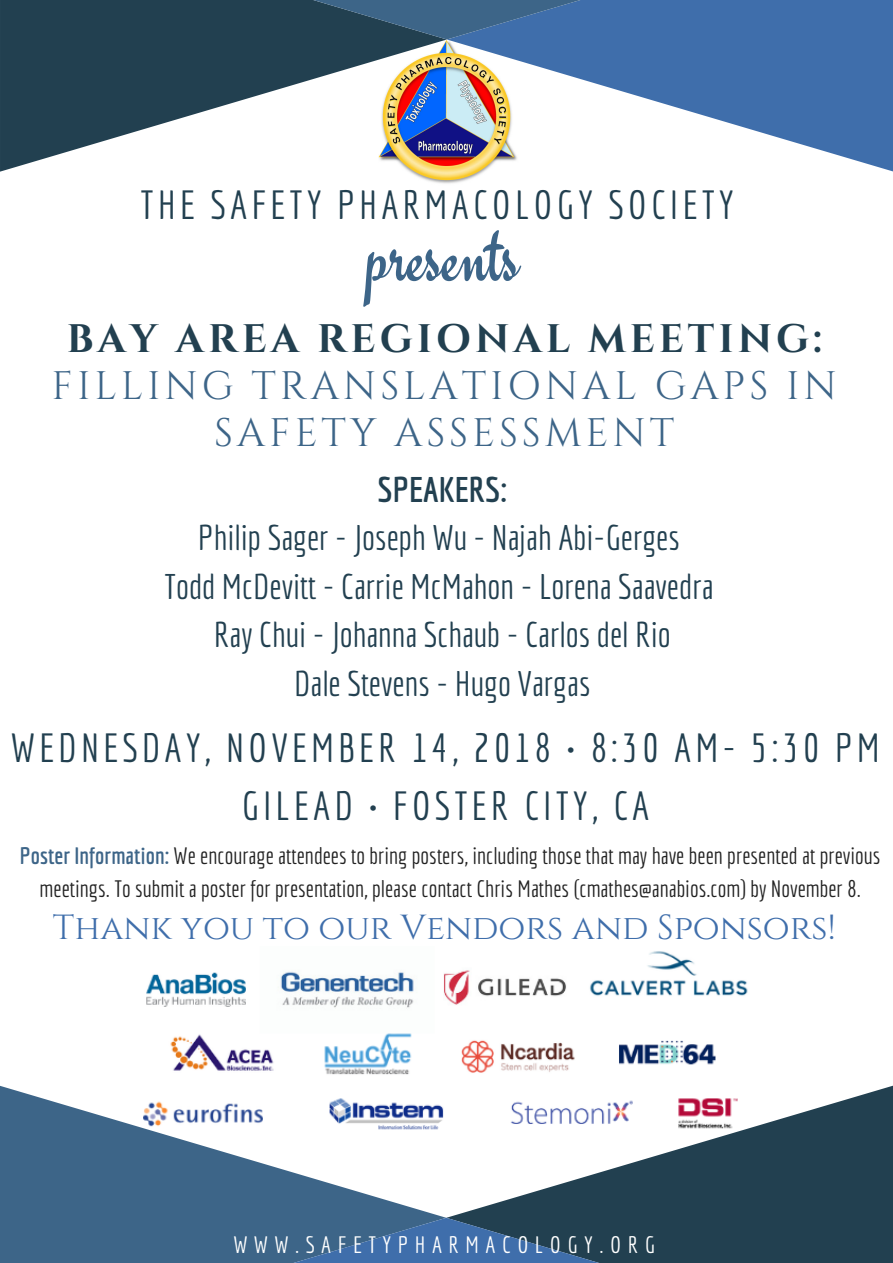
<style>
.page{position:relative;width:893px;height:1263px;background:#fff}
.page>*{position:absolute;margin:0;border:0;box-sizing:border-box;transform-origin:0 0}
.t1{font:79.43px "Engagement";color:#3d6588}
.t2{font:39.75px/58px "Economica";letter-spacing:.1em;color:#224050;text-align:center}
.t3{font:39.75px/46.7px "Cinzel";letter-spacing:.1em;color:#3d6588;text-align:center}
.t4{font:700 39.75px "Cinzel";letter-spacing:.1em;color:#224050}
.t5{font:34.72px/48.4px "Economica";color:#224050;text-align:center}
.t6{font:34.72px "Cinzel";color:#3f6eab}
.t7{font:700 34.72px "Economica";color:#224050}
.t8{font:23.17px/32.1px "Economica";color:#222;text-align:center}
.t9{font:23.17px "Economica";letter-spacing:.28em;color:#fff}
.s1{font-weight:700;color:#3d6588}
</style>
<div class="page">
<img style="left:410px;top:172px;width:73px;height:12px">
<svg style="left:0;top:0;width:447px;height:172px;fill:#224050"></svg>
<svg style="left:447px;top:0;width:446px;height:172px;fill:#3f6eab"></svg>
<svg style="left:275px;top:0;width:343px;height:40px;background:#355c81"></svg>
<img style="left:146px;top:951px;width:602px;height:124px">
<svg style="left:446px;top:1086px;width:447px;height:177px;fill:#224050"></svg>
<svg style="left:0;top:1086px;width:446px;height:177px;fill:#3d6588"></svg>
<svg style="left:275px;top:1218px;width:343px;height:45px;background:#375f88"></svg>
<h2 class="t2" style="left:141px;top:176px;width:595px">THE SAFETY PHARMACOLOGY SOCIETY</h2>
<h1 class="t1" style="left:367px;top:209px;width:154px">presents</h1>
<h2 class="t4" style="left:67px;top:314px;width:757px">BAY AREA REGIONAL MEETING:</h2>
<h2 class="t3" style="left:52px;top:364px;width:787px">FILLING TRANSLATIONAL GAPS IN<br>SAFETY ASSESSMENT</h2>
<h3 class="t7" style="left:378px;top:469px;width:131px">SPEAKERS:</h3>
<h3 class="t5" style="left:164px;top:513px;width:551px">Philip Sager - Joseph Wu - Najah Abi-Gerges<br>Todd McDevitt - Carrie McMahon - Lorena Saavedra Ray Chui - Johanna Schaub - Carlos del Rio<br>Dale Stevens - Hugo Vargas</h3>
<h2 class="t2" style="left:11px;top:718px;width:871px">WEDNESDAY, NOVEMBER 14, 2018 • 8:30 AM- 5:30 PM<br>GILEAD • FOSTER CITY, CA</h2>
<p class="t8" style="left:20px;top:840px;width:862px"><span class="s1">Poster Information:</span> We encourage attendees to bring posters, including those that may have been presented at previous meetings. To submit a poster for presentation, please contact Chris Mathes (cmathes@anabios.com) by November 8.</p>
<h3 class="t6" style="left:53px;top:905px;width:784px">Thank you to our Vendors and Sponsors!</h3>
<p class="t9" style="left:233px;top:1231px;width:423px">WWW.SAFETYPHARMACOLOGY.ORG</p>
</div>
